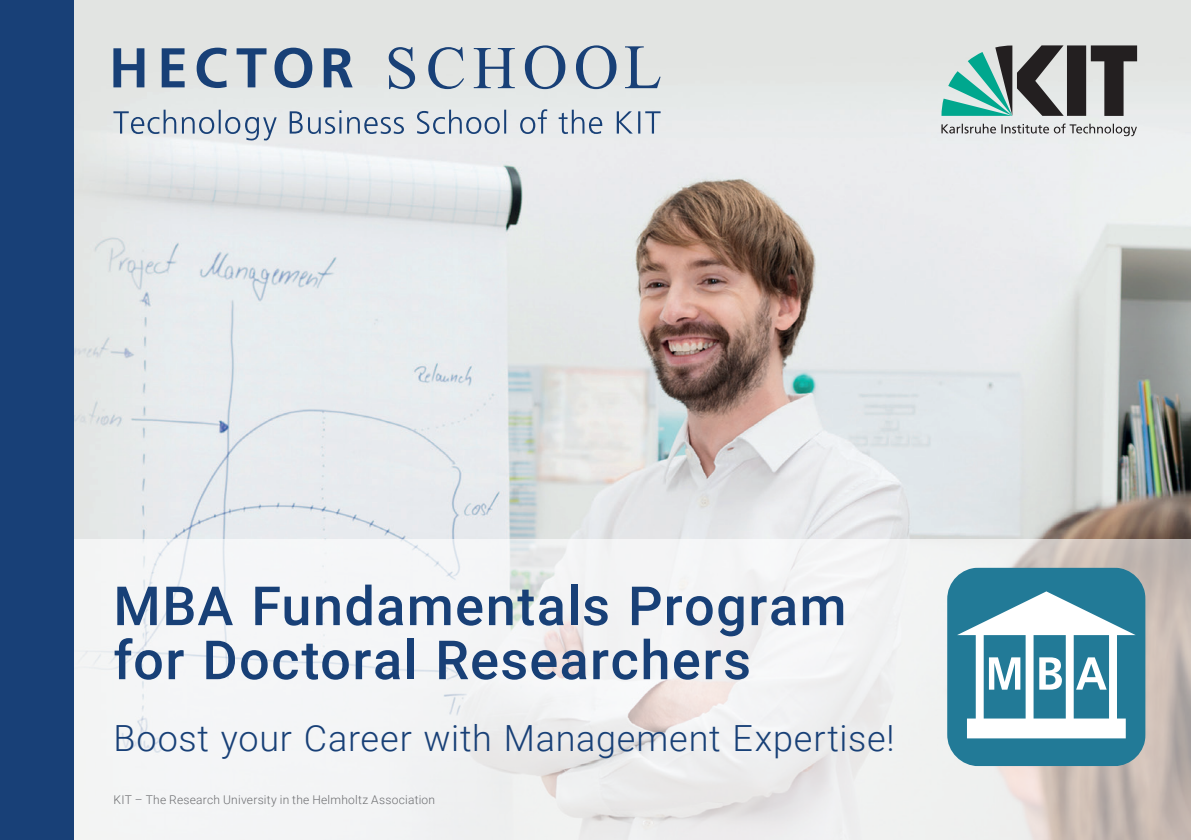
<style>
.page{position:relative;width:1191px;height:840px;background:#fff}
.page>*{position:absolute;margin:0;border:0;box-sizing:border-box;transform-origin:0 0}
.t1{font:500 54px/54px "Roboto";letter-spacing:.025em;color:#184077}
.t2{font:300 36px "Roboto";letter-spacing:.02em;color:#184077}
.t3{font:300 12px "Roboto";letter-spacing:.02em;color:#6c6d70}
</style>
<div class="page">
<img style="left:74px;top:0;width:1117px;height:539px">
<svg style="left:74px;top:539px;width:1117px;height:300px;fill:#f3f3f4"></svg>
<svg style="left:941px;top:45px;width:196px;height:71px"></svg>
<svg style="left:941px;top:123px;width:196px;height:13px"></svg>
<svg style="left:113px;top:45px;width:547px;height:95px;fill:#e3e5e3"></svg>
<div style="left:0;top:0;width:74px;height:839px;background:#184077"></div>
<svg style="left:947px;top:567px;width:198px;height:198px"></svg>
<h1 class="t1" style="left:113px;top:576px;width:734px">MBA Fundamentals Program for Doctoral Researchers</h1>
<h2 class="t2" style="left:113px;top:712px;width:782px">Boost your Career with Management Expertise!</h2>
<p class="t3" style="left:113px;top:790px;width:323px">KIT – The Research University in the Helmholtz Association</p>
</div>
